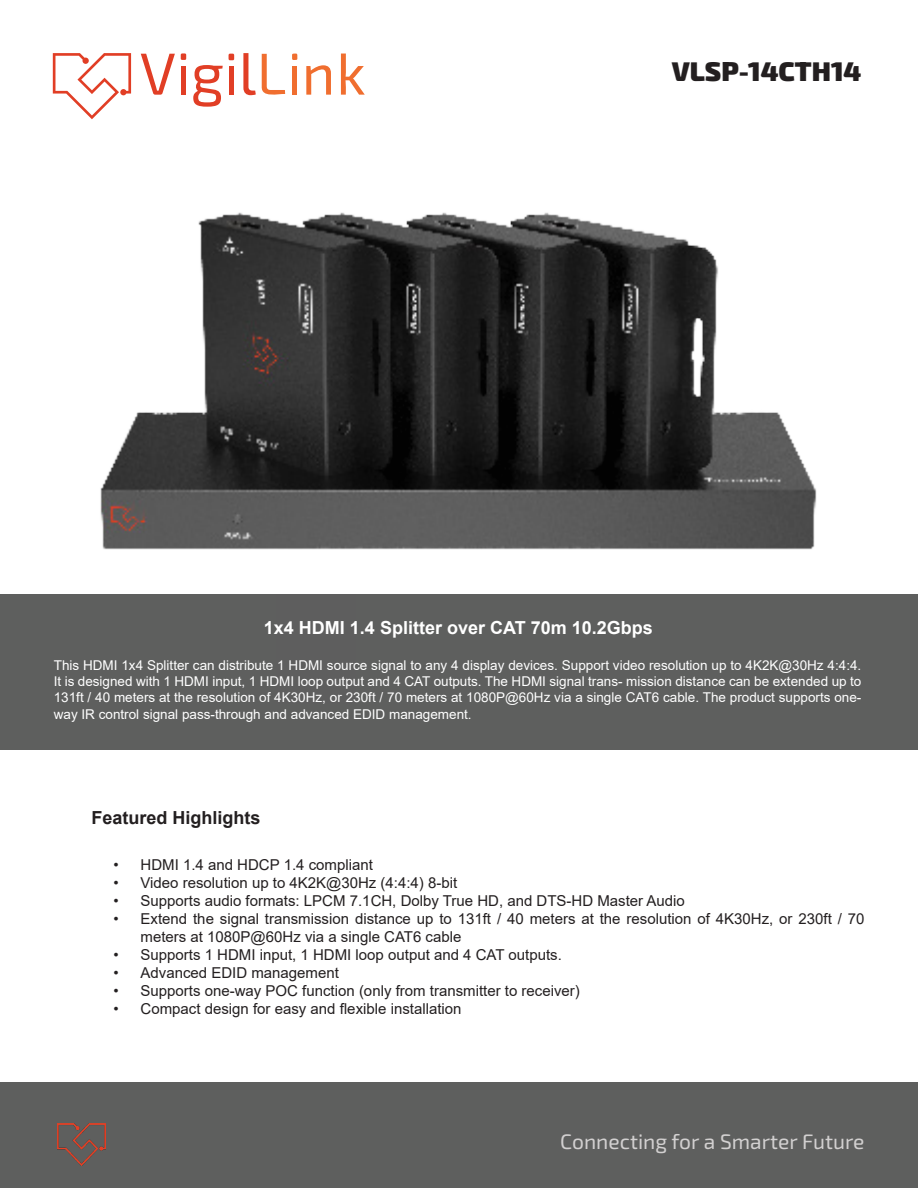
<style>
.page{position:relative;width:918px;height:1188px;background:#fff}
.page>*{position:absolute;margin:0;border:0;box-sizing:border-box;transform-origin:0 0}
.t1{font:27px "Exo 2";color:#231f20}
.t2{font:21px "Exo 2";color:#d2d0d0}
.t3{font:700 18px "Arial";color:#fff}
.t4{font:700 18px "Arial";color:#231f20}
.t5{font:15px/18px "Arial";color:#231f20}
.t6{font:13.5px/16.2px "Arial";color:#fff;text-align:justify}
</style>
<div class="page">
<div style="left:0;top:594px;width:918px;height:156px;background:#5e5f5e"></div>
<div style="left:0;top:1082px;width:918px;height:106px;background:#5e5f5e"></div>
<svg style="left:292px;top:53px;width:6px;height:7px"></svg>
<div style="left:292px;top:66px;width:5px;height:28px;background:#f06e2f"></div>
<svg style="left:306px;top:65px;width:25px;height:30px"></svg>
<svg style="left:341px;top:54px;width:24px;height:41px"></svg>
<svg style="left:53px;top:53px;width:78px;height:66px"></svg>
<svg style="left:141px;top:54px;width:34px;height:41px"></svg>
<div style="left:181px;top:66px;width:5px;height:29px;background:#e13e25"></div>
<svg style="left:181px;top:53px;width:5px;height:7px"></svg>
<svg style="left:193px;top:65px;width:30px;height:42px"></svg>
<div style="left:229px;top:66px;width:5px;height:29px;background:#e13e25"></div>
<svg style="left:243px;top:53px;width:42px;height:43px"></svg>
<svg style="left:229px;top:54px;width:5px;height:6px"></svg>
<img style="left:57px;top:1123px;width:48px;height:43px">
<img style="left:100px;top:212px;width:717px;height:338px">
<p class="t1" style="left:672px;top:53px;width:191px">VLSP-14CTH14</p>
<p class="t3" style="left:264px;top:615px;width:390px">1x4 HDMI 1.4 Splitter over CAT 70m 10.2Gbps</p>
<p class="t6" style="left:54px;top:657px;width:809px">This HDMI 1x4 Splitter can distribute 1 HDMI source signal to any 4 display devices. Support video resolution up to 4K2K@30Hz 4:4:4.<br>It is designed with 1 HDMI input, 1 HDMI loop output and 4 CAT outputs. The HDMI signal trans- mission distance can be extended up to 131ft / 40 meters at the resolution of 4K30Hz, or 230ft / 70 meters at 1080P@60Hz via a single CAT6 cable. The product supports one&shy;way IR control signal pass-through and advanced EDID management.</p>
<p class="t4" style="left:91px;top:805px;width:171px">Featured Highlights</p>
<p class="t5" style="left:114px;top:856px;width:261px">• HDMI 1.4 and HDCP 1.4 compliant</p>
<p class="t5" style="left:114px;top:874px;width:345px">• Video resolution up to 4K2K@30Hz (4:4:4) 8-bit</p>
<p class="t5" style="left:114px;top:892px;width:573px">• Supports audio formats: LPCM 7.1CH, Dolby True HD, and DTS-HD Master Audio</p>
<p class="t5" style="left:141px;top:910px;width:725px;text-indent:-27px">• Extend the signal transmission distance up to 131ft / 40 meters at the resolution of 4K30Hz, or 230ft / 70 meters at 1080P@60Hz via a single CAT6 cable</p>
<p class="t5" style="left:114px;top:946px;width:450px">• Supports 1 HDMI input, 1 HDMI loop output and 4 CAT outputs.</p>
<p class="t5" style="left:114px;top:964px;width:227px">• Advanced EDID management</p>
<p class="t5" style="left:114px;top:982px;width:468px">• Supports one-way POC function (only from transmitter to receiver)</p>
<p class="t5" style="left:114px;top:1000px;width:349px">• Compact design for easy and flexible installation</p>
<p class="t2" style="left:560px;top:1127px;width:306px">Connecting for a Smarter Future</p>
</div>
